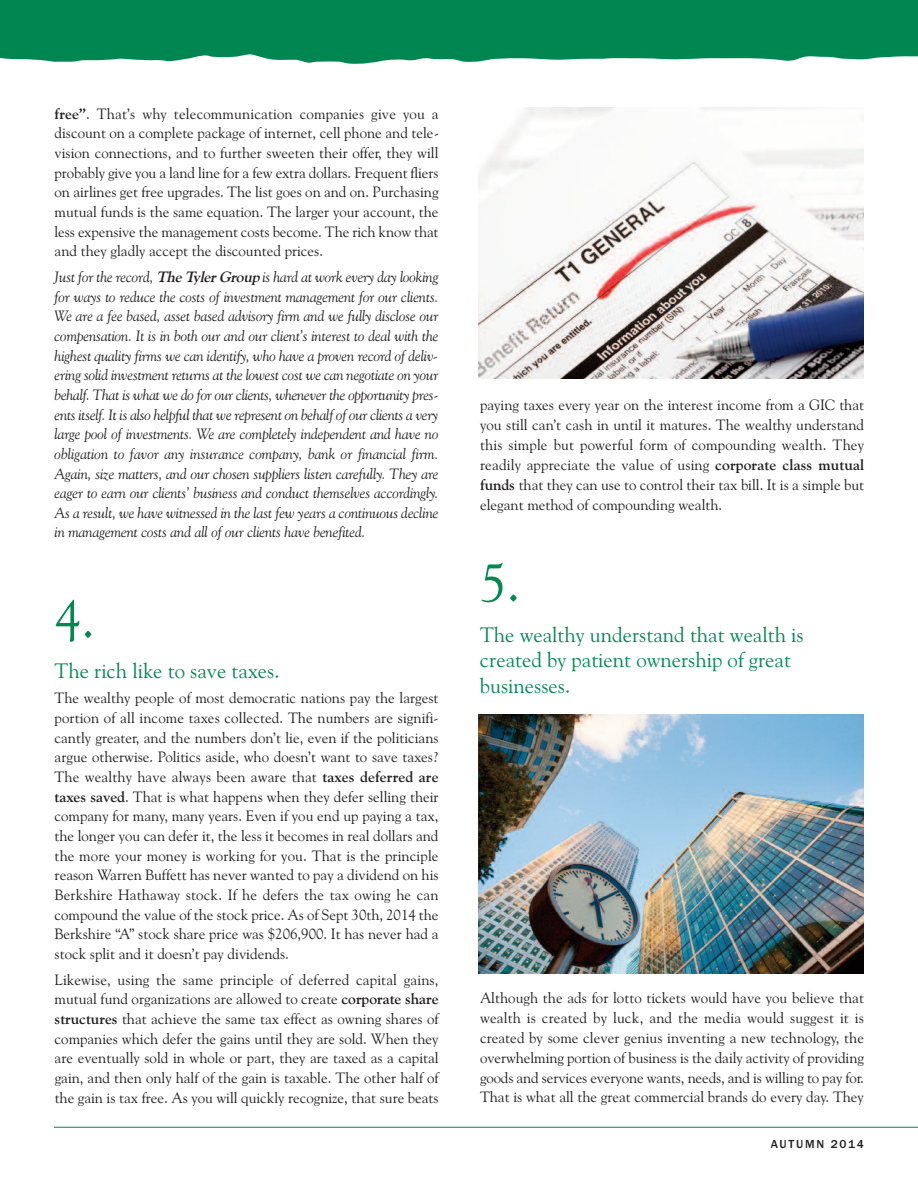
<style>
.page{position:relative;width:918px;height:1188px;background:#fff}
.page>*{position:absolute;margin:0;border:0;box-sizing:border-box;transform-origin:0 0}
.t1{font:54px "Goudy Old Style BT";color:#008a52}
.t2{font:21px/25.5px "Goudy Old Style BT";color:#008a52}
.t3{font:15px/19.6px "Goudy Old Style BT";color:#231f20;text-align:justify}
.t4{font:italic 15px/19.6px "Goudy Old Style BT";letter-spacing:-.01em;color:#231f20;text-align:justify}
.t5{font:500 12px "Franklin Gothic";letter-spacing:.15em;color:#231f20}
.s1{font-weight:700}
</style>
<div class="page">
<hr style="left:54px;top:1127px;width:864px;height:1px;background:#008a52">
<img style="left:478px;top:107px;width:386px;height:271px">
<img style="left:478px;top:714px;width:386px;height:259px">
<svg style="left:0;top:0;width:918px;height:64px;background:#13905e"></svg>
<p class="t3" style="left:55px;top:104px;width:386px"><span class="s1">free”</span>. That’s why telecommunication companies give you a discount on a complete package of internet, cell phone and tele&shy;vision connections, and to further sweeten their offer, they will probably give you a land line for a few extra dollars. Frequent fliers on airlines get free upgrades. The list goes on and on. Purchasing mutual funds is the same equation. The larger your account, the less expensive the management costs become. The rich know that and they gladly accept the discounted prices.</p>
<p class="t4" style="left:55px;top:267px;width:386px">Just for the record, <span class="s1">TheTylerGroup</span>is hard at work every day looking for ways to reduce the costs of investment management for our clients.<br>We are a fee based, asset based advisory firm and we fully disclose our compensation. It is in both our and our client’s interest to deal with the highest quality firms we can identify, who have a proven record of deliv&shy;ering solid investment returns at the lowest cost we can negotiate on your behalf. That is what we do for our clients, whenever the opportunity pres&shy;ents itself. It is also helpful that we represent on behalf of our clients a very large pool of investments. We are completely independent and have no obligation to favor any insurance company, bank or financial firm.<br>Again, size matters, and our chosen suppliers listen carefully. They are eager to earn our clients’ business and conduct themselves accordingly.<br>As a result, we have witnessed in the last few years a continuous decline in management costs and all of our clients have benefited.</p>
<h1 class="t1" style="left:55px;top:588px;width:42px">4.</h1>
<h2 class="t2" style="left:55px;top:658px;width:227px">The rich like to save taxes.</h2>
<p class="t3" style="left:55px;top:688px;width:386px">The wealthy people of most democratic nations pay the largest portion of all income taxes collected. The numbers are signifi&shy;cantly greater, and the numbers don’t lie, even if the politicians argue otherwise. Politics aside, who doesn’t want to save taxes?<br>The wealthy have always been aware that <span class="s1">taxes deferred are taxes saved</span>. That is what happens when they defer selling their company for many, many years. Even if you end up paying a tax, the longer you can defer it, the less it becomes in real dollars and the more your money is working for you. That is the principle reason Warren Buffett has never wanted to pay a dividend on his Berkshire Hathaway stock. If he defers the tax owing he can compound the value of the stock price. As of Sept 30th, 2014 the Berkshire “A” stock share price was $206,900. It has never had a stock split and it doesn’t pay dividends.</p>
<p class="t3" style="left:55px;top:970px;width:386px">Likewise, using the same principle of deferred capital gains, mutual fund organizations are allowed to create <span class="s1">corporate share structures</span> that achieve the same tax effect as owning shares of companies which defer the gains until they are sold. When they are eventually sold in whole or part, they are taxed as a capital gain, and then only half of the gain is taxable. The other half of the gain is tax free. As you will quickly recognize, that sure beats</p>
<p class="t3" style="left:480px;top:395px;width:386px">paying taxes every year on the interest income from a GIC that you still can’t cash in until it matures. The wealthy understand this simple but powerful form of compounding wealth. They readily appreciate the value of using <span class="s1">corporate class mutual funds</span> that they can use to control their tax bill. It is a simple but elegant method of compounding wealth.</p>
<h1 class="t1" style="left:480px;top:551px;width:42px">5.</h1>
<h2 class="t2" style="left:480px;top:622px;width:325px">The wealthy understand that wealth is created by patient ownership of great businesses.</h2>
<p class="t3" style="left:480px;top:988px;width:386px">Although the ads for lotto tickets would have you believe that wealth is created by luck, and the media would suggest it is created by some clever genius inventing a new technology, the overwhelming portion of business is the daily activity of providing goods and services everyone wants, needs, and is willing to pay for.<br>That is what all the great commercial brands do every day. They</p>
<p class="t5" style="left:771px;top:1137px;width:95px">AUTUMN 2014</p>
</div>
